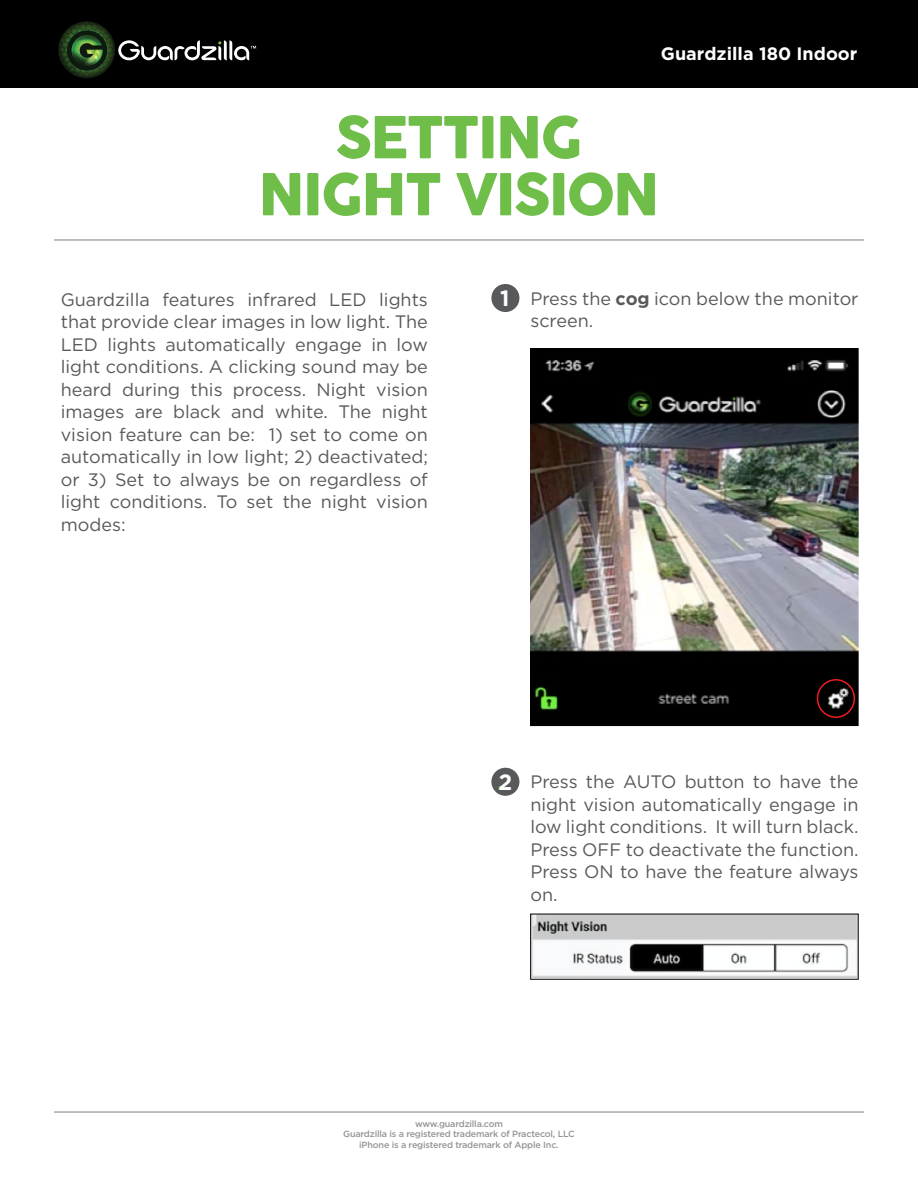
<style>
.page{position:relative;width:918px;height:1188px;background:#fff}
.page>*{position:absolute;margin:0;border:0;box-sizing:border-box;transform-origin:0 0}
.t1{font:57px/57px "COCOGOOSE";letter-spacing:-.04em;color:#6fbe4a;text-align:center}
.t2{font:18px/22.5px "Gotham HTF";color:#58595b;text-align:justify}
.t3{font:700 18px "Gotham HTF";color:#fff}
.t4{font:500 9px/10.5px "Gotham HTF";letter-spacing:-.02em;color:#939598;text-align:center}
.s1{font-weight:700;font-size:22.05px;color:#fff}
.s2{font-weight:700}
.s3{font-weight:700;font-size:22.05px;color:#6fbe4a}
</style>
<div class="page">
<div style="left:0;top:0;width:918px;height:87px;background:#000"></div>
<img style="left:60px;top:21px;width:53px;height:19px">
<div style="left:67px;top:31px;width:40px;height:39px;background:#0e1a0f;border-radius:50%"></div>
<img style="left:72px;top:35px;width:31px;height:5px">
<svg style="left:58px;top:40px;width:198px;height:38px"></svg>
<hr style="left:54px;top:1111px;width:810px;height:2px;background:#a7a9ac">
<hr style="left:54px;top:239px;width:810px;height:2px;background:#a7a9ac">
<div style="left:491px;top:284px;width:28px;height:28px;background:#58595b;border-radius:50%"></div>
<img style="left:530px;top:349px;width:329px;height:377px">
<div style="left:817px;top:679px;width:38px;height:39px;border:2px solid #ed1d24;border-radius:50%"></div>
<div style="left:491px;top:768px;width:28px;height:28px;background:#58595b;border-radius:50%"></div>
<img style="left:532px;top:916px;width:324px;height:62px">
<div style="left:530px;top:914px;width:328px;height:66px;border:1px solid #000"></div>
<p class="t3" style="left:661px;top:44px;width:198px">Guardzilla 180 Indoor</p>
<h1 class="t1" style="left:258px;top:110px;width:403px">SETTING<br>NIGHT VISION</h1>
<p class="t2" style="left:61px;top:288px;width:369px">Guardzilla features infrared LED lights that provide clear images in low light. The LED lights automatically engage in low light conditions. A clicking sound may be heard during this process. Night vision images are black and white. The night vision feature can be: 1) set to come on automatically in low light; 2) deactivated; or 3) Set to always be on regardless of light conditions. To set the night vision modes:</p>
<p class="t2" style="left:530px;top:287px;width:330px;text-indent:-30px"><span class="s1">1</span> Press the <span class="s2">cog</span> icon below the monitor screen.</p>
<p class="t2" style="left:530px;top:770px;width:330px;text-indent:-33px"><span class="s3">.</span><span class="s1">2</span> Press the AUTO button to have the night vision automatically engage in low light conditions. It will turn black.<br>Press OFF to deactivate the function.<br>Press ON to have the feature always on.</p>
<p class="t4" style="left:343px;top:1118px;width:233px">www.guardzilla.com<br>Guardzilla is a registered trademark of Practecol, LLC iPhone is a registered trademark of Apple Inc.</p>
</div>
